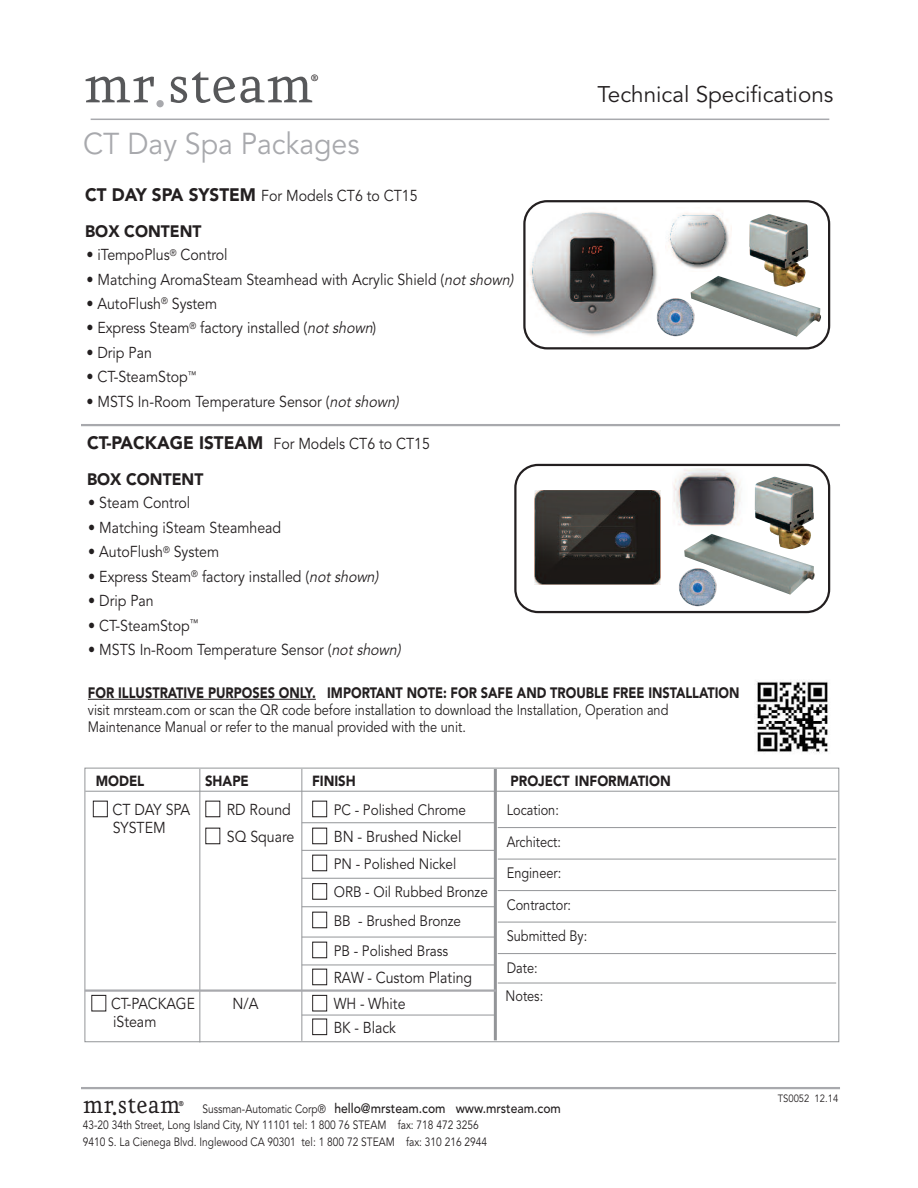
<style>
.page{position:relative;width:918px;height:1188px;background:#fff}
.page>*{position:absolute;margin:0;border:0;box-sizing:border-box;transform-origin:0 0}
.t1{font:62.85px "Eureka";color:#57585a}
.t2{font:30px "Avenir";color:#a8a9ad;scale:.95 1}
.t3{font:30px "Eureka";color:#231f20;scale:.9 1}
.t4{font:22.5px "Avenir";color:#231f20}
.t5{font:900 16.5px "Avenir";color:#231f20;scale:.95 1}
.t6{font:16.2px "Eureka";color:#231f20}
.t7{font:15.75px "Avenir";color:#231f20;scale:.9 1}
.t8{font:15.75px "Avenir";color:#231f20;scale:.86 1}
.t9{font:15.75px "Avenir";color:#231f20;scale:.88 1}
.t10{font:15px/31.5px "Avenir";color:#231f20;scale:.85 1}
.t11{font:15px "Avenir";color:#231f20;scale:.9 1}
.t12{font:900 15px "Avenir";color:#231f20;scale:.85 1}
.t13{font:900 14.7px "Avenir";color:#231f20;scale:.9 1}
.t14{font:500 13.5px "Avenir";color:#231f20;scale:.9 1}
.t15{font:12.6px "Eureka Sans";color:#231f20;scale:.9 1}
.t16{font:12px/16.5px "Avenir";color:#231f20;scale:.85 1}
.t17{font:10.5px "Avenir";color:#231f20;scale:.9 1}
.s1{color:#a8a9ad}
.s2{font-weight:900;font-size:18px}
.s3{font-style:italic}
.s4{color:#fff}
.s5{font-size:15.75px}
.s6{font-weight:400;font-size:12px}
</style>
<div class="page">
<hr style="left:91px;top:119px;width:738px;height:1px;background:#a8a9ad">
<hr style="left:81px;top:1087px;width:759px;height:2px;background:#a8a9ad">
<hr style="left:81px;top:424px;width:759px;height:2px;background:#a8a9ad">
<hr style="left:88px;top:699px;width:228px;height:1px;background:#231f20">
<img style="left:756px;top:681px;width:73px;height:72px">
<svg style="left:523px;top:200px;width:307px;height:149px"></svg>
<img style="left:665px;top:207px;width:66px;height:65px">
<img style="left:657px;top:298px;width:36px;height:20px">
<img style="left:749px;top:214px;width:59px;height:73px">
<img style="left:691px;top:276px;width:38px;height:16px">
<svg style="left:514px;top:464px;width:316px;height:149px"></svg>
<hr style="left:85px;top:791px;width:753px;height:1px;background:#939598">
<hr style="left:199px;top:769px;width:1px;height:273px;background:#939598">
<hr style="left:301px;top:769px;width:1px;height:272px;background:#939598">
<hr style="left:494px;top:769px;width:3px;height:271px;background:#939598">
<hr style="left:498px;top:827px;width:338px;height:1px;background:#939598">
<hr style="left:498px;top:859px;width:338px;height:1px;background:#939598">
<hr style="left:498px;top:890px;width:338px;height:1px;background:#939598">
<hr style="left:498px;top:922px;width:338px;height:1px;background:#939598">
<hr style="left:498px;top:953px;width:338px;height:1px;background:#939598">
<hr style="left:498px;top:983px;width:338px;height:1px;background:#939598">
<hr style="left:302px;top:822px;width:192px;height:1px;background:#939598">
<hr style="left:302px;top:850px;width:192px;height:1px;background:#939598">
<hr style="left:302px;top:878px;width:192px;height:1px;background:#939598">
<hr style="left:302px;top:906px;width:192px;height:1px;background:#939598">
<hr style="left:302px;top:937px;width:192px;height:1px;background:#939598">
<hr style="left:302px;top:965px;width:192px;height:1px;background:#939598">
<hr style="left:302px;top:1015px;width:192px;height:1px;background:#939598">
<img style="left:672px;top:468px;width:75px;height:69px">
<img style="left:679px;top:568px;width:36px;height:20px">
<img style="left:755px;top:476px;width:59px;height:73px">
<img style="left:684px;top:534px;width:38px;height:16px">
<hr style="left:85px;top:989px;width:411px;height:3px;background:#a8a9ad">
<h1 class="t1" style="left:83px;top:44px;width:232px">mr<span class="s1">.</span>steam</h1>
<p class="t6" style="left:310px;top:69px;width:11px">®</p>
<h2 class="t2" style="left:83px;top:132px;width:292px">CT Day Spa Packages</h2>
<p class="t7" style="left:85px;top:189px;width:371px"><span class="s2">CT DAY SPA SYSTEM</span> For Models CT6 to CT15</p>
<p class="t5" style="left:85px;top:224px;width:124px">BOX CONTENT</p>
<p class="t7" style="left:86px;top:248px;width:159px">• iTempoPlus<sup>®</sup> Control</p>
<p class="t7" style="left:86px;top:273px;width:479px">• Matching AromaSteam Steamhead with Acrylic Shield (<span class="s3">notshown)</span></p>
<p class="t7" style="left:86px;top:297px;width:147px">• AutoFlush<sup>®</sup> System</p>
<p class="t7" style="left:86px;top:322px;width:324px">• Express Steam<sup>®</sup> factory installed (<span class="s3">notshown</span>)</p>
<p class="t7" style="left:86px;top:346px;width:74px">• Drip Pan</p>
<p class="t7" style="left:86px;top:371px;width:124px">• CT-SteamStop<sup>™</sup></p>
<p class="t7" style="left:86px;top:395px;width:352px">• MSTS In-Room Temperature Sensor (<span class="s3">notshown)</span></p>
<p class="t7" style="left:87px;top:437px;width:383px"><span class="s2">CT-PACKAGE ISTEAM</span> For Models CT6 to CT15</p>
<p class="t5" style="left:87px;top:472px;width:124px">BOX CONTENT</p>
<p class="t7" style="left:88px;top:496px;width:115px">• Steam Control</p>
<p class="t7" style="left:88px;top:521px;width:216px">• Matching iSteam Steamhead</p>
<p class="t7" style="left:88px;top:545px;width:147px">• AutoFlush<sup>®</sup> System</p>
<p class="t7" style="left:88px;top:570px;width:327px">• Express Steam<sup>®</sup> factory installed (<span class="s3">notshown)</span></p>
<p class="t7" style="left:88px;top:594px;width:74px">• Drip Pan</p>
<p class="t7" style="left:88px;top:619px;width:124px">• CT-SteamStop<sup>™</sup></p>
<p class="t7" style="left:88px;top:643px;width:352px">• MSTS In-Room Temperature Sensor (<span class="s3">notshown)</span></p>
<h3 class="t4" style="left:598px;top:85px;width:237px">Technical Specifications</h3>
<p class="t12" style="left:88px;top:686px;width:768px">FOR ILLUSTRATIVE PURPOSES ONLY. IMPORTANT NOTE: FOR SAFE AND TROUBLE FREE INSTALLATION</p>
<p class="t10" style="left:88px;top:702px;width:685px;line-height:17.2px">visit mrsteam.com or scan the QR code before installation to download the Installation, Operation and<br>Maintenance Manual or refer to the manual provided with the unit.</p>
<p class="t13" style="left:96px;top:775px;width:56px">MODEL</p>
<p class="t13" style="left:205px;top:775px;width:50px">SHAPE</p>
<p class="t13" style="left:312px;top:775px;width:50px">FINISH</p>
<p class="t13" style="left:511px;top:775px;width:180px">PROJECT INFORMATION</p>
<p class="t11" style="left:93px;top:803px;width:417px"><span class="s4">■</span> <span class="s5">CT DAY SPA</span> <span class="s4">■</span> <span class="s5">RD Round</span> <span class="s4">■</span> PC - Polished Chrome</p>
<p class="t7" style="left:113px;top:821px;width:60px">SYSTEM</p>
<p class="t10" style="left:507px;top:796px;width:96px">Location:<br>Architect:<br>Engineer:<br>Contractor:<br>Submitted By:<br>Date:</p>
<p class="t10" style="left:506px;top:982px;width:46px">Notes:</p>
<p class="t7" style="left:205px;top:830px;width:286px"><span class="s4">■</span> SQ Square <span class="s4">■</span> BN - Brushed Nickel</p>
<p class="t11" style="left:312px;top:857px;width:162px"><span class="s4">■</span> PN - Polished Nickel</p>
<p class="t11" style="left:312px;top:886px;width:197px"><span class="s4">■</span> ORB - Oil Rubbed Bronze</p>
<p class="t11" style="left:312px;top:914px;width:167px"><span class="s4">■</span> BB - Brushed Bronze</p>
<p class="t11" style="left:312px;top:944px;width:153px"><span class="s4">■</span> PB - Polished Brass</p>
<p class="t8" style="left:312px;top:971px;width:188px"><span class="s4">■</span> RAW - Custom Plating</p>
<p class="t9" style="left:91px;top:997px;width:119px"><span class="s4">■</span> CT-PACKAGE</p>
<p class="t7" style="left:233px;top:997px;width:30px">N/A</p>
<p class="t8" style="left:312px;top:997px;width:110px"><span class="s4">■</span> WH - White</p>
<p class="t7" style="left:113px;top:1015px;width:50px">iSteam</p>
<p class="t8" style="left:312px;top:1021px;width:99px"><span class="s4">■</span> BK - Black</p>
<h2 class="t3" style="left:83px;top:1085px;width:110px">mr.steam</h2>
<p class="t15" style="left:179px;top:1102px;width:7px">®</p>
<p class="t14" style="left:202px;top:1103px;width:400px"><span class="s6">Sussman-Automatic Corp®</span> hello@mrsteam.com www.mrsteam.com</p>
<p class="t16" style="left:83px;top:1118px;width:477px">43-20 34th Street, Long Island City, NY 11101 tel: 1 800 76 STEAM fax: 718 472 3256<br>9410 S. La Cienega Blvd. Inglewood CA 90301 tel: 1 800 72 STEAM fax: 310 216 2944</p>
<p class="t17" style="left:778px;top:1094px;width:69px">TS0052 12.14</p>
</div>
